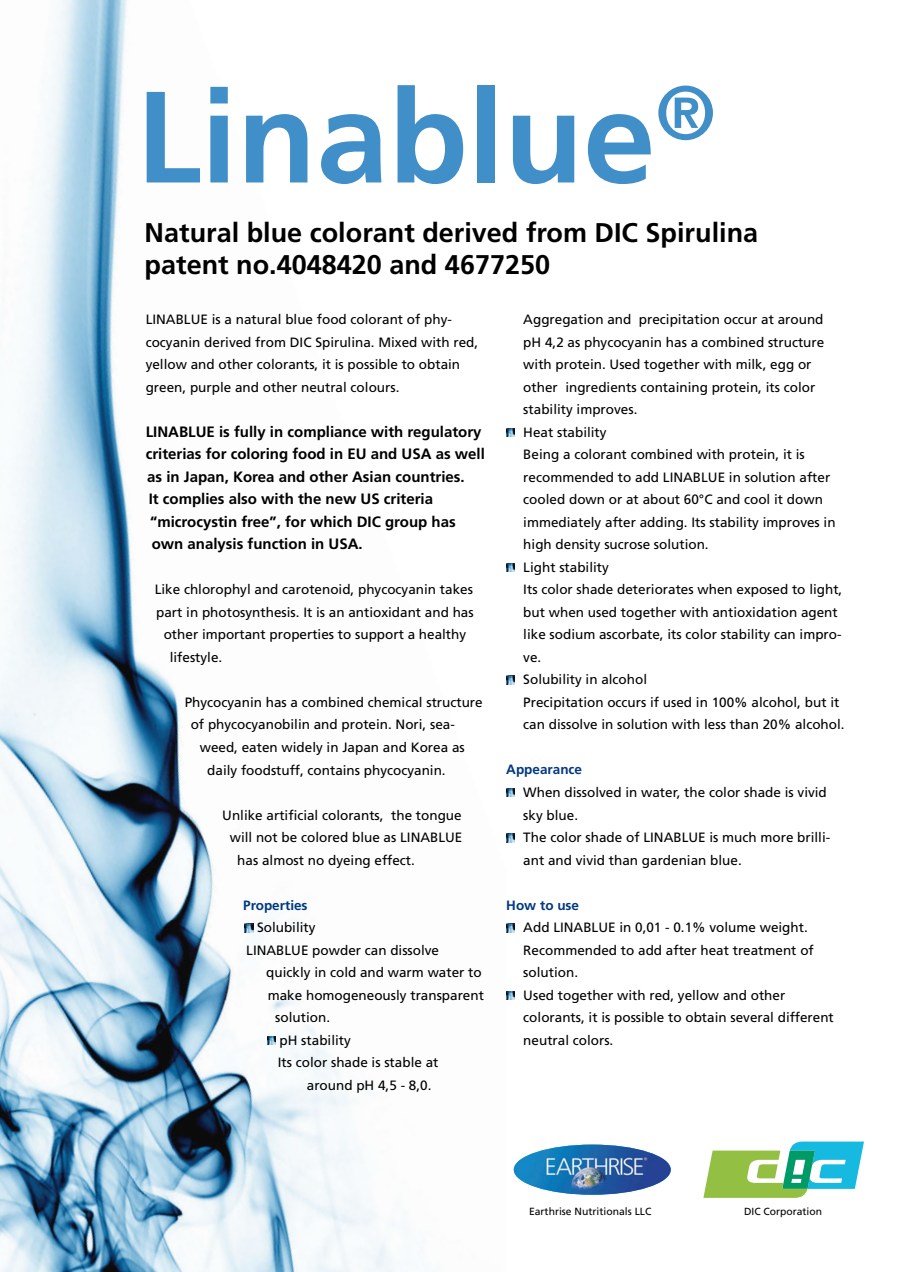
<style>
.page{position:relative;width:902px;height:1272px;background:#fff}
.page>*{position:absolute;margin:0;border:0;box-sizing:border-box;transform-origin:0 0}
.t1{font:700 129.75px "Frutiger";color:#418fc8}
.t2{font:700 27px/31.8px "Frutiger";color:#000}
.t3{font:700 15px "Frutiger";color:#000}
.t4{font:13.5px/22.5px "Frutiger";color:#000}
.t5{font:700 13.5px "Frutiger";color:#003882}
.t6{font:10.35px "Frutiger";color:#000}
</style>
<div class="page">
<img style="left:0;top:0;width:406px;height:1271px">
<svg style="left:245px;top:923px;width:8px;height:9px"></svg>
<svg style="left:267px;top:1036px;width:9px;height:8px"></svg>
<svg style="left:506px;top:428px;width:8px;height:9px"></svg>
<svg style="left:506px;top:563px;width:8px;height:9px"></svg>
<svg style="left:506px;top:676px;width:8px;height:8px"></svg>
<svg style="left:506px;top:788px;width:8px;height:9px"></svg>
<svg style="left:506px;top:833px;width:8px;height:9px"></svg>
<svg style="left:506px;top:923px;width:8px;height:9px"></svg>
<svg style="left:506px;top:991px;width:8px;height:8px"></svg>
<img style="left:513px;top:1144px;width:157px;height:50px">
<svg style="left:703px;top:1141px;width:160px;height:56px"></svg>
<h1 class="t1" style="left:136px;top:61px;width:581px">Linablue<sup>®</sup></h1>
<h2 class="t2" style="left:145px;top:217px;width:615px">Natural blue colorant derived from DIC Spirulina patent no.4048420 and 4677250</h2>
<p class="t4" style="left:146px;top:308px;width:334px">LINABLUE is a natural blue food colorant of phy&shy;cocyanin derived from DIC Spirulina. Mixed with red, yellow and other colorants, it is possible to obtain green, purple and other neutral colours.</p>
<p class="t3" style="left:146px;top:423px;width:337px">LINABLUE is fully in compliance with regulatory</p>
<p class="t3" style="left:146px;top:445px;width:340px">criterias for coloring food in EU and USA as well</p>
<p class="t3" style="left:147px;top:468px;width:319px">as in Japan, Korea and other Asian countries.</p>
<p class="t3" style="left:149px;top:490px;width:286px">It complies also with the new US criteria</p>
<p class="t3" style="left:150px;top:513px;width:307px">“microcystin free”, for which DIC group has</p>
<p class="t3" style="left:152px;top:535px;width:212px">own analysis function in USA.</p>
<p class="t4" style="left:155px;top:578px;width:320px">Like chlorophyl and carotenoid, phycocyanin takes</p>
<p class="t4" style="left:156px;top:601px;width:319px">part in photosynthesis. It is an antioxidant and has</p>
<p class="t4" style="left:164px;top:623px;width:304px">other important properties to support a healthy</p>
<p class="t4" style="left:170px;top:646px;width:54px">lifestyle.</p>
<p class="t4" style="left:191px;top:691px;width:293px;text-indent:-6px">Phycocyanin has a combined chemical structure of phycocyanobilin and protein. Nori, sea-</p>
<p class="t4" style="left:207px;top:736px;width:259px;text-indent:-8px">weed, eaten widely in Japan and Korea as daily foodstuff, contains phycocyanin.</p>
<p class="t4" style="left:222px;top:803px;width:241px">Unlike artificial colorants, the tongue</p>
<p class="t4" style="left:230px;top:826px;width:234px">will not be colored blue as LINABLUE</p>
<p class="t4" style="left:237px;top:848px;width:179px">has almost no dyeing effect.</p>
<p class="t5" style="left:243px;top:896px;width:66px">Properties</p>
<p class="t4" style="left:257px;top:916px;width:60px">Solubility</p>
<p class="t4" style="left:246px;top:938px;width:194px">LINABLUE powder can dissolve</p>
<p class="t4" style="left:266px;top:961px;width:217px">quickly in cold and warm water to</p>
<p class="t4" style="left:268px;top:983px;width:218px">make homogeneously transparent</p>
<p class="t4" style="left:275px;top:1006px;width:56px">solution.</p>
<p class="t4" style="left:279px;top:1028px;width:73px">pH stability</p>
<p class="t4" style="left:278px;top:1051px;width:162px">Its color shade is stable at</p>
<p class="t4" style="left:307px;top:1073px;width:126px">around pH 4,5 - 8,0.</p>
<p class="t4" style="left:523px;top:308px;width:323px">Aggregation and precipitation occur at around pH 4,2 as phycocyanin has a combined structure with protein. Used together with milk, egg or other ingredients containing protein, its color stability improves.<br>Heat stability<br>Being a colorant combined with protein, it is recommended to add LINABLUE in solution after cooled down or at about 60°C and cool it down immediately after adding. Its stability improves in high density sucrose solution.<br>Light stability<br>Its color shade deteriorates when exposed to light, but when used together with antioxidation agent like sodium ascorbate, its color stability can impro&shy;ve.<br>Solubility in alcohol<br>Precipitation occurs if used in 100% alcohol, but it can dissolve in solution with less than 20% alcohol.</p>
<p class="t5" style="left:506px;top:761px;width:77px">Appearance</p>
<p class="t4" style="left:523px;top:781px;width:308px">When dissolved in water, the color shade is vivid sky blue.<br>The color shade of LINABLUE is much more brilli&shy;ant and vivid than gardenian blue.</p>
<p class="t5" style="left:506px;top:896px;width:74px">How to use</p>
<p class="t4" style="left:523px;top:916px;width:312px">Add LINABLUE in 0,01 - 0.1% volume weight.<br>Recommended to add after heat treatment of solution.<br>Used together with red, yellow and other colorants, it is possible to obtain several different neutral colors.</p>
<p class="t6" style="left:529px;top:1204px;width:124px">Earthrise Nutritionals LLC</p>
<p class="t6" style="left:744px;top:1205px;width:79px">DIC Corporation</p>
</div>
